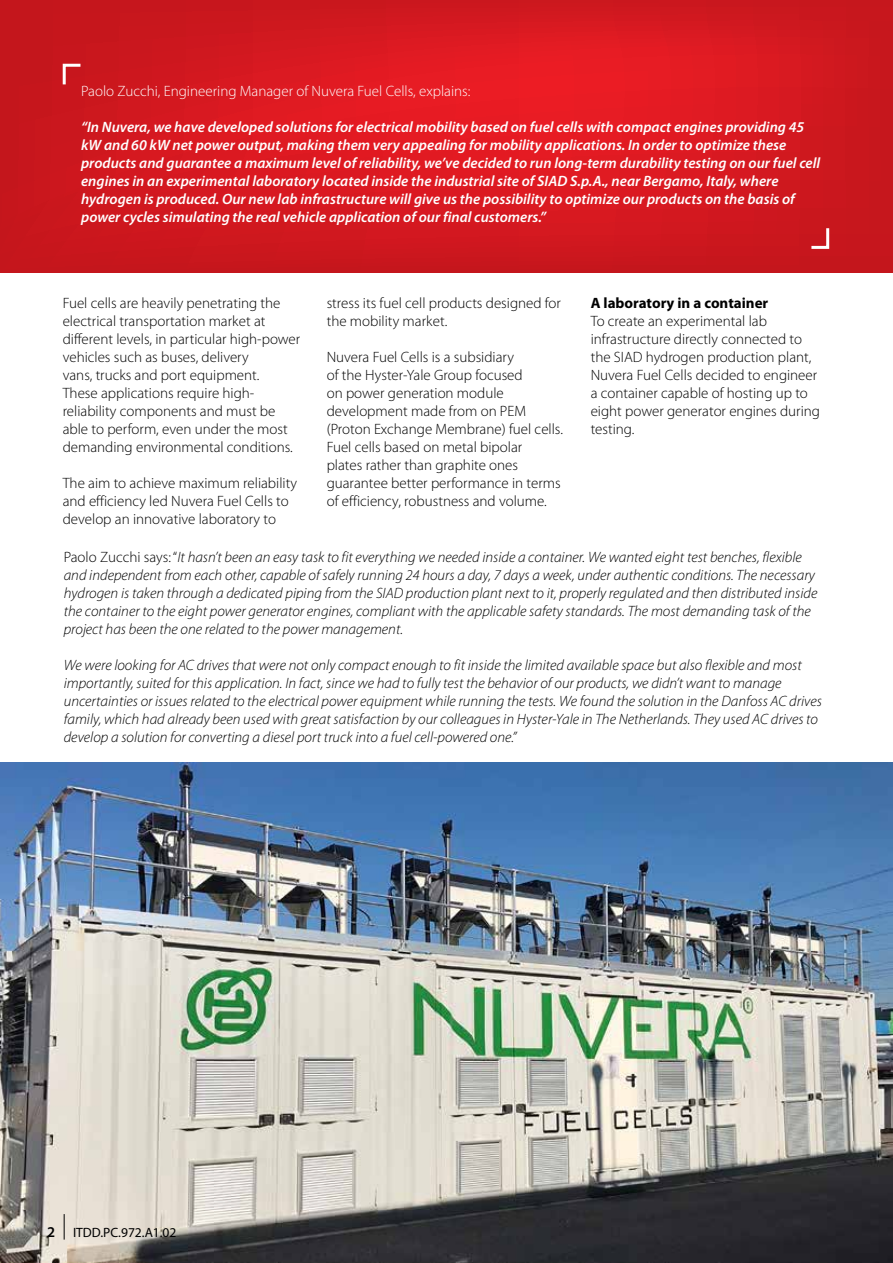
<style>
.page{position:relative;width:893px;height:1263px;background:#fff}
.page>*{position:absolute;margin:0;border:0;box-sizing:border-box;transform-origin:0 0}
.t1{font:italic 300 15px/18px "Myriad Pro";color:#000}
.t2{font:300 15px/18px "Myriad Pro";color:#000}
.t3{font:italic 600 15px/18px "Myriad Pro";color:#fff}
.t4{font:300 15px "Myriad Pro";color:#fff}
.t5{font:700 15px "Myriad Pro";color:#000}
.t6{font:13.5px "Myriad Pro";color:#000}
.s1{font-style:normal}
.s2{font-weight:600;font-size:15px}
</style>
<div class="page">
<img style="left:0;top:763px;width:893px;height:500px">
<svg style="left:0;top:0;width:893px;height:272px;background:#d4181f"></svg>
<svg style="left:64px;top:1214px;width:1px;height:25px"></svg>
<svg style="left:808px;top:225px;width:23px;height:25px"></svg>
<svg style="left:61px;top:62px;width:22px;height:25px"></svg>
<p class="t4" style="left:81px;top:82px;width:391px">Paolo Zucchi, Engineering Manager of Nuvera Fuel Cells, explains:</p>
<p class="t3" style="left:81px;top:118px;width:741px">“In Nuvera, we have developed solutions for electrical mobility based on fuel cells with compact engines providing 45 kW and 60 kW net power output, making them very appealing for mobility applications. In order to optimize these products and guarantee a maximum level of reliability, we’ve decided to run long-term durability testing on our fuel cell engines in an experimental laboratory located inside the industrial site of SIAD S.p.A., near Bergamo, Italy, where hydrogen is produced. Our new lab infrastructure will give us the possibility to optimize our products on the basis of power cycles simulating the real vehicle application of our final customers.”</p>
<p class="t2" style="left:63px;top:294px;width:239px">Fuel cells are heavily penetrating the electrical transportation market at different levels, in particular high-power vehicles such as buses, delivery<br>vans, trucks and port equipment.<br>These applications require high&shy;reliability components and must be able to perform, even under the most demanding environmental conditions.</p>
<p class="t2" style="left:63px;top:474px;width:236px">The aim to achieve maximum reliability and efficiency led Nuvera Fuel Cells to develop an innovative laboratory to</p>
<p class="t2" style="left:327px;top:294px;width:236px">stress its fuel cell products designed for the mobility market.</p>
<p class="t2" style="left:327px;top:348px;width:238px">Nuvera Fuel Cells is a subsidiary<br>of the Hyster-Yale Group focused<br>on power generation module development made from on PEM (Proton Exchange Membrane) fuel cells.<br>Fuel cells based on metal bipolar<br>plates rather than graphite ones guarantee better performance in terms of efficiency, robustness and volume.</p>
<p class="t5" style="left:591px;top:294px;width:179px">A laboratory in a container</p>
<p class="t2" style="left:591px;top:312px;width:231px">To create an experimental lab infrastructure directly connected to the SIAD hydrogen production plant,<br>Nuvera Fuel Cells decided to engineer a container capable of hosting up to eight power generator engines during testing.</p>
<p class="t1" style="left:64px;top:548px;width:755px"><span class="s1">Paolo Zucchi says: “</span>It hasn’t been an easy task to fit everything we needed inside a container. We wanted eight test benches, flexible and independent from each other, capable of safely running 24 hours a day, 7 days a week, under authentic conditions. The necessary hydrogen is taken through a dedicated piping from the SIAD production plant next to it, properly regulated and then distributed inside the container to the eight power generator engines, compliant with the applicable safety standards. The most demanding task of the project has been the one related to the power management.</p>
<p class="t1" style="left:64px;top:656px;width:760px">We were looking for AC drives that were not only compact enough to fit inside the limited available space but also flexible and most importantly, suited for this application. In fact, since we had to fully test the behavior of our products, we didn’t want to manage uncertainties or issues related to the electrical power equipment while running the tests. We found the solution in the Danfoss AC drives family, which had already been used with great satisfaction by our colleagues in Hyster-Yale in The Netherlands. They used AC drives to develop a solution for converting a diesel port truck into a fuel cell-powered one.”</p>
<p class="t6" style="left:47px;top:1225px;width:131px"><span class="s2">2</span> ITDD.PC.972.A1.02</p>
</div>
